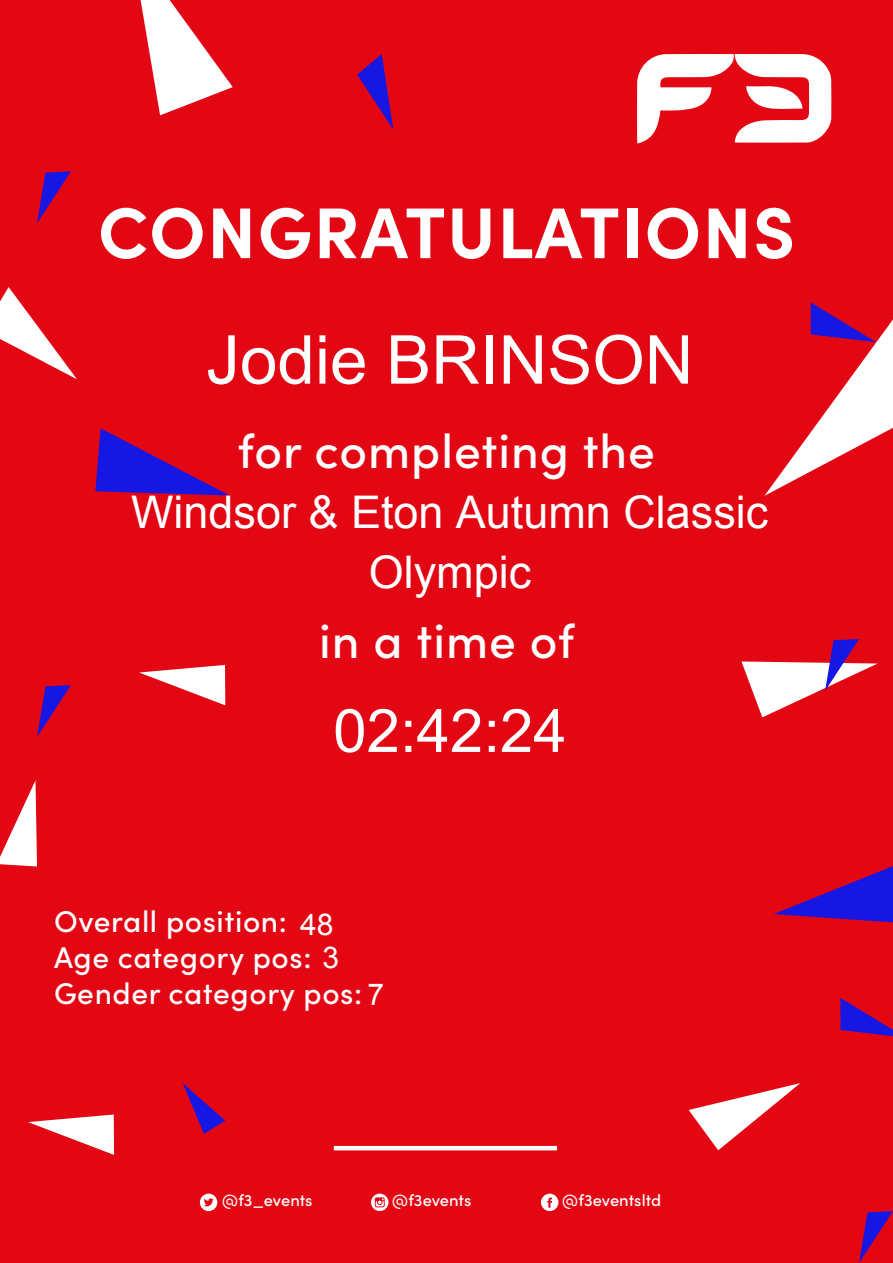
<style>
.page{position:relative;width:893px;height:1263px;background:#e30613}
.page>*{position:absolute;margin:0;border:0;box-sizing:border-box;transform-origin:0 0}
.t1{font:700 72px "Sofia Pro";letter-spacing:.02em;color:#fff}
.t2{font:67.5px "Arial";color:#fff}
.t3{font:60px "Arial";color:#fff}
.t4{font:500 48px "Sofia Pro";letter-spacing:.02em;color:#fff}
.t5{font:45px "Arial";color:#fff}
.t6{font:500 30px/36px "Sofia Pro";letter-spacing:.02em;color:#fff}
.t7{font:30px "Arial";color:#fff}
.t8{font:500 16.5px "Sofia Pro";color:#fff}
.s1{font-family:"Arial";font-weight:400}
</style>
<div class="page">
<hr style="left:334px;top:1146px;width:223px;height:4px;background:#fff">
<svg style="left:139px;top:665px;width:86px;height:40px"></svg>
<svg style="left:0;top:780px;width:37px;height:86px"></svg>
<svg style="left:28px;top:1114px;width:86px;height:41px"></svg>
<svg style="left:141px;top:0;width:92px;height:115px"></svg>
<svg style="left:689px;top:1083px;width:111px;height:67px"></svg>
<svg style="left:0;top:287px;width:77px;height:92px"></svg>
<svg style="left:774px;top:866px;width:119px;height:56px"></svg>
<svg style="left:95px;top:428px;width:134px;height:67px"></svg>
<svg style="left:764px;top:302px;width:129px;height:194px"></svg>
<svg style="left:840px;top:998px;width:53px;height:38px"></svg>
<svg style="left:37px;top:685px;width:34px;height:52px"></svg>
<svg style="left:741px;top:639px;width:137px;height:78px"></svg>
<svg style="left:37px;top:171px;width:34px;height:52px"></svg>
<svg style="left:859px;top:1211px;width:34px;height:52px"></svg>
<svg style="left:357px;top:54px;width:36px;height:75px"></svg>
<svg style="left:183px;top:1083px;width:42px;height:51px"></svg>
<svg style="left:541px;top:1193px;width:17px;height:18px"></svg>
<svg style="left:200px;top:1193px;width:17px;height:18px"></svg>
<svg style="left:371px;top:1193px;width:17px;height:18px"></svg>
<svg style="left:637px;top:54px;width:194px;height:90px"></svg>
<h1 class="t1" style="left:98px;top:177px;width:699px">CONGRATULATIONS</h1>
<h2 class="t2" style="left:206px;top:323px;width:489px">Jodie BRINSON</h2>
<h3 class="t4" style="left:238px;top:416px;width:419px">for completing the</h3>
<h3 class="t5" style="left:131px;top:488px;width:639px">Windsor &amp; Eton Autumn Classic</h3>
<h3 class="t5" style="left:369px;top:548px;width:164px">Olympic</h3>
<h3 class="t4" style="left:319px;top:605px;width:257px">in a time of</h3>
<h3 class="t3" style="left:333px;top:698px;width:235px">02:42:24</h3>
<p class="t6" style="left:54px;top:901px;width:332px">Overall position:<br>Age category pos: <span class="s1">3<br></span>Gender category pos: <span class="s1">7</span></p>
<p class="t7" style="left:300px;top:908px;width:35px">48</p>
<p class="t8" style="left:222px;top:1188px;width:92px">@f3_events</p>
<p class="t8" style="left:392px;top:1188px;width:81px">@f3events</p>
<p class="t8" style="left:562px;top:1188px;width:101px">@f3eventsltd</p>
</div>
